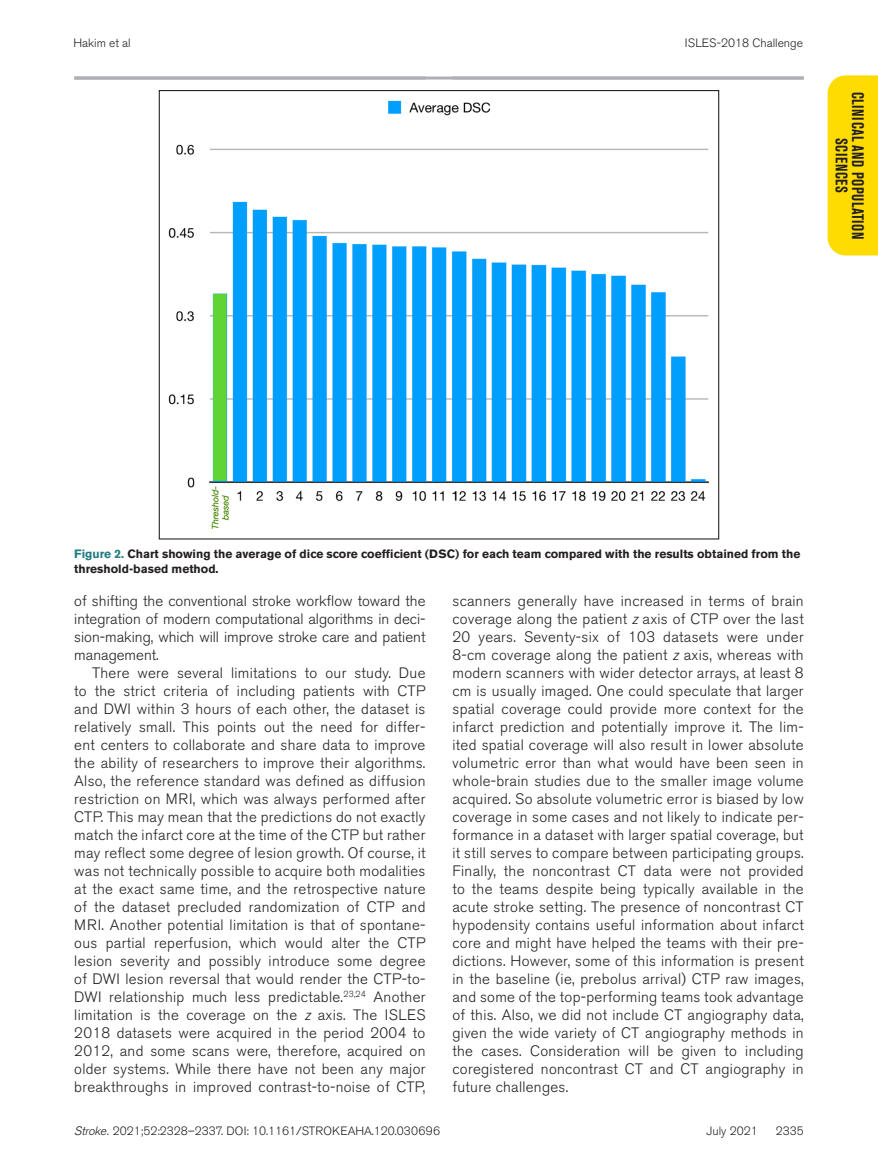
<style>
.page{position:relative;width:878px;height:1175px;background:#fff}
.page>*{position:absolute;margin:0;border:0;box-sizing:border-box;transform-origin:0 0}
.t1{font:700 condensed 16.5px/16.5px "Akzidenz Grotesk BE";letter-spacing:.045em;color:#231f20;text-align:center;scale:.9 1}
.t2{font:300 15px/18px "Akzidenz Grotesk BE";letter-spacing:.02em;color:#231f20;text-align:justify}
.t3{font:700 12px/15px "Akzidenz Grotesk BE";color:#231f20}
.t4{font:300 12px "Akzidenz Grotesk BE";color:#231f20}
.s1{color:#227d82}
.s2{font-family:"Akzidenz Grotesk";font-style:italic}
</style>
<div class="page">
<div style="left:827px;top:75px;width:51px;height:180px;background:#ffdc01"></div>
<hr style="left:74px;top:76px;width:729px;height:4px;background:#b9babe">
<svg style="left:158px;top:90px;width:561px;height:450px"></svg>
<p class="t4" style="left:74px;top:36px;width:59px">Hakim et al</p>
<p class="t4" style="left:685px;top:36px;width:119px">ISLES-2018 Challenge</p>
<p class="t1" style="left:866px;top:92px;width:165px;rotate:90deg">CLINICAL AND POPULATION<br>SCIENCES</p>
<p class="t3" style="left:74px;top:546px;width:727px"><span class="s1">Figure 2.</span> Chart showing the average of dice score coefficient (DSC) for each team compared with the results obtained from the threshold-based method.</p>
<p class="t2" style="left:74px;top:592px;width:353px">of shifting the conventional stroke workflow toward the integration of modern computational algorithms in deci&shy;sion-making, which will improve stroke care and patient management.</p>
<p class="t2" style="left:74px;top:664px;width:353px;text-indent:18px">There were several limitations to our study. Due to the strict criteria of including patients with CTP and DWI within 3 hours of each other, the dataset is relatively small. This points out the need for differ&shy;ent centers to collaborate and share data to improve the ability of researchers to improve their algorithms.<br>Also, the reference standard was defined as diffusion restriction on MRI, which was always performed after CTP. This may mean that the predictions do not exactly match the infarct core at the time of the CTP but rather may reflect some degree of lesion growth. Of course, it was not technically possible to acquire both modalities at the exact same time, and the retrospective nature of the dataset precluded randomization of CTP and MRI. Another potential limitation is that of spontane&shy;ous partial reperfusion, which would alter the CTP lesion severity and possibly introduce some degree of DWI lesion reversal that would render the CTP-to-DWI relationship much less predictable.<sup>23,24</sup> Another limitation is the coverage on the <span class="s2">z</span> axis. The ISLES 2018 datasets were acquired in the period 2004 to 2012, and some scans were, therefore, acquired on older systems. While there have not been any major breakthroughs in improved contrast-to-noise of CTP,</p>
<p class="t2" style="left:452px;top:592px;width:353px">scanners generally have increased in terms of brain coverage along the patient <span class="s2">z</span> axis of CTP over the last 20 years. Seventy-six of 103 datasets were under 8-cm coverage along the patient <span class="s2">z</span> axis, whereas with modern scanners with wider detector arrays, at least 8 cm is usually imaged. One could speculate that larger spatial coverage could provide more context for the infarct prediction and potentially improve it. The lim&shy;ited spatial coverage will also result in lower absolute volumetric error than what would have been seen in whole-brain studies due to the smaller image volume acquired. So absolute volumetric error is biased by low coverage in some cases and not likely to indicate per&shy;formance in a dataset with larger spatial coverage, but it still serves to compare between participating groups.<br>Finally, the noncontrast CT data were not provided to the teams despite being typically available in the acute stroke setting. The presence of noncontrast CT hypodensity contains useful information about infarct core and might have helped the teams with their pre&shy;dictions. However, some of this information is present in the baseline (ie, prebolus arrival) CTP raw images, and some of the top-performing teams took advantage of this. Also, we did not include CT angiography data, given the wide variety of CT angiography methods in the cases. Consideration will be given to including coregistered noncontrast CT and CT angiography in future challenges.</p>
<p class="t4" style="left:74px;top:1124px;width:367px"><span class="s2">Stroke.</span> 2021;52:2328–2337. DOI: 10.1161/STROKEAHA.120.030696</p>
<p class="t4" style="left:706px;top:1124px;width:53px">July 2021</p>
<p class="t4" style="left:775px;top:1124px;width:29px">2335</p>
</div>
